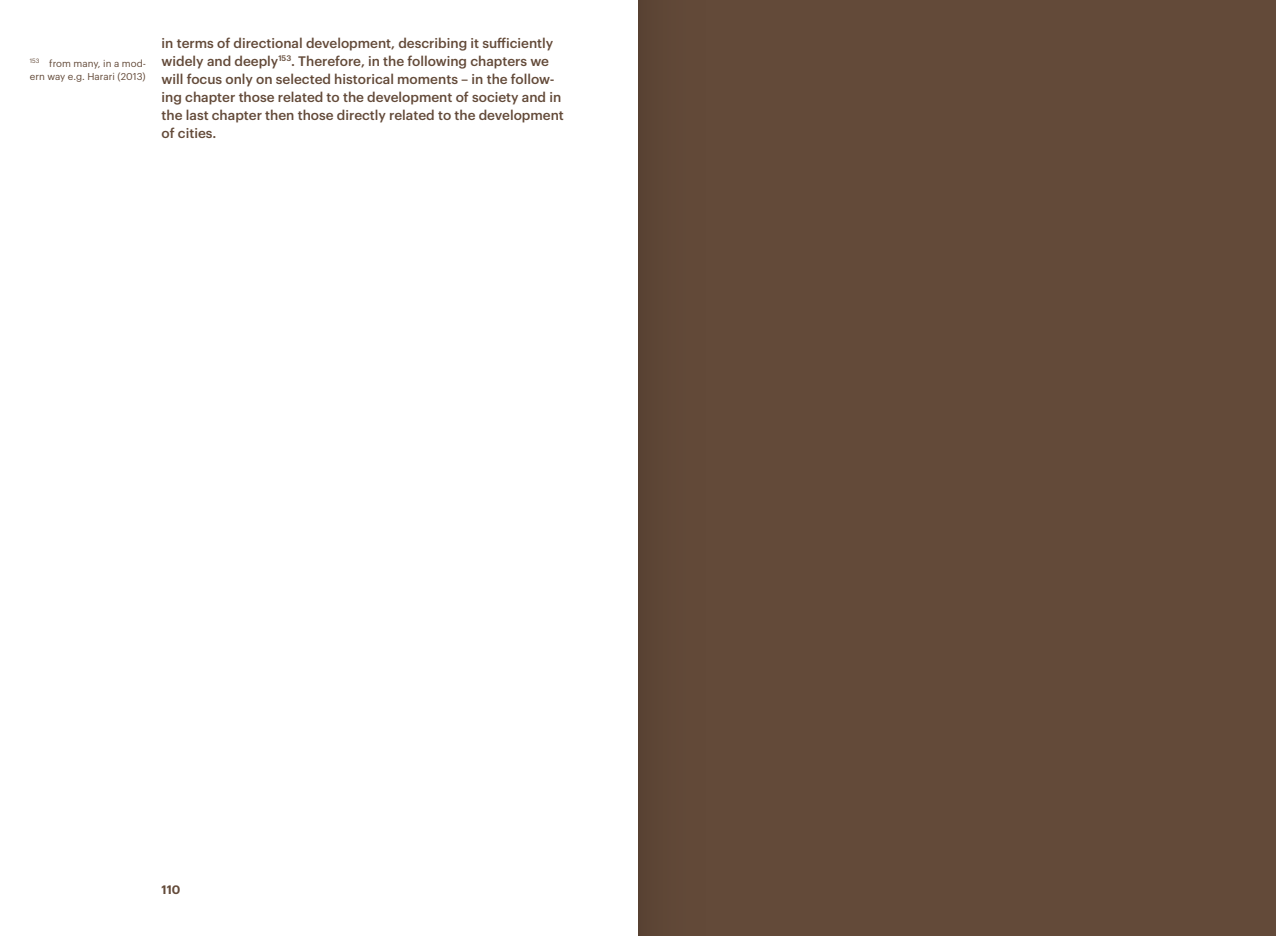
<style>
.page{position:relative;width:1276px;height:936px;background:#fff}
.page>*{position:absolute;margin:0;border:0;box-sizing:border-box;transform-origin:0 0}
.t1{font:500 13.5px/18px "Graphik";color:#634a39}
.t2{font:600 12px "Graphik";color:#634a39}
.t3{font:9.75px/13.5px "Graphik";color:#634a39}
</style>
<div class="page">
<div style="left:638px;top:0;width:638px;height:935px;background:#634a39"></div>
<p class="t3" style="left:30px;top:56px;width:118px"><sup>153</sup> from many, in a mod&shy;ern way e.g. Harari (2013)</p>
<p class="t1" style="left:162px;top:33px;width:404px">in terms of directional development, describing it sufficiently widely and deeply<sup>153</sup>. Therefore, in the following chapters we will focus only on selected historical moments – in the follow&shy;ing chapter those related to the development of society and in the last chapter then those directly related to the development of cities.</p>
<p class="t2" style="left:162px;top:880px;width:20px">110</p>
</div>
